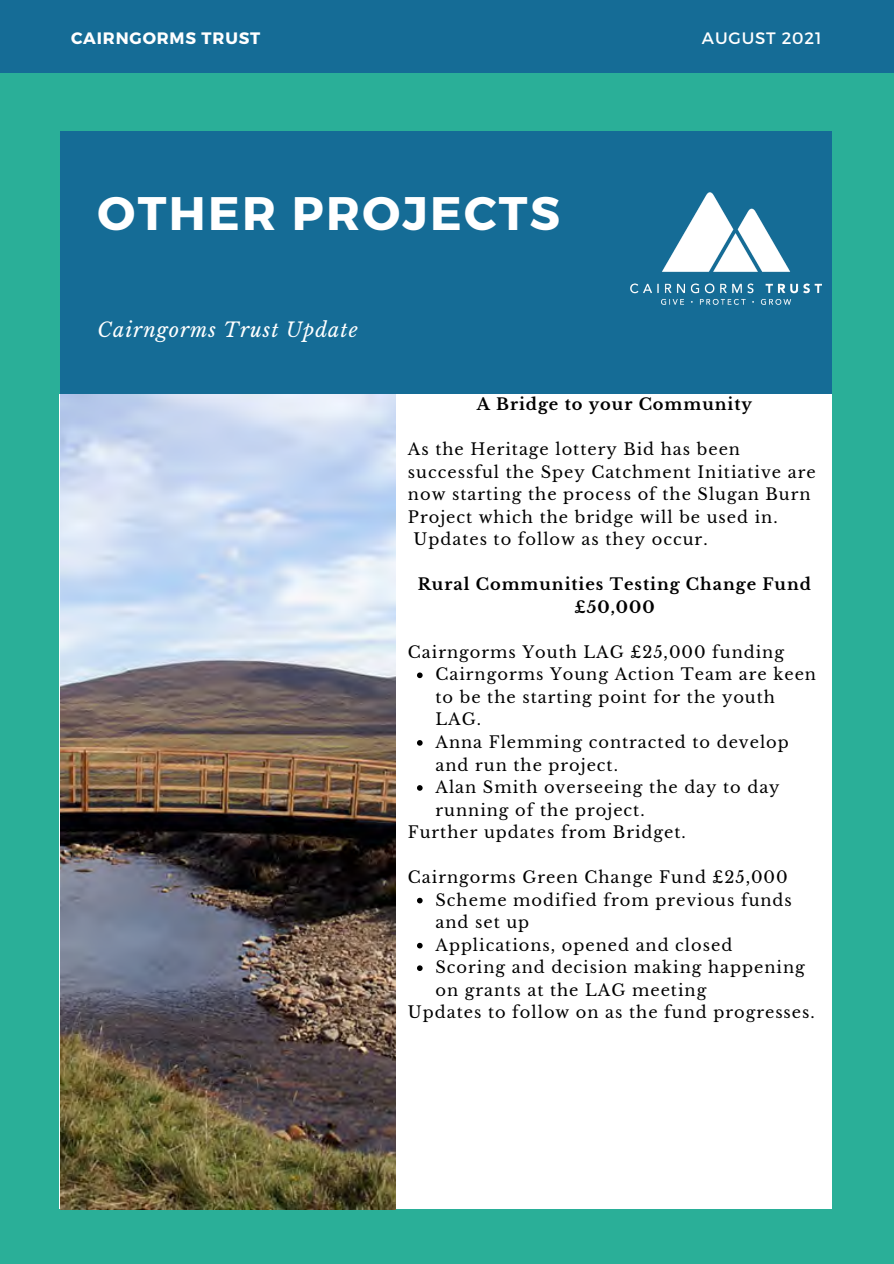
<style>
.page{position:relative;width:894px;height:1264px;background:#fff}
.page>*{position:absolute;margin:0;border:0;box-sizing:border-box;transform-origin:0 0}
.t1{font:700 46.95px "Montserrat";letter-spacing:.05em;color:#fff}
.t2{font:italic 19.8px "Libre Baskerville";letter-spacing:.05em;color:#fff}
.t3{font:700 16.5px "Montserrat";letter-spacing:.05em;color:#fff}
.t4{font:16.5px "Montserrat";letter-spacing:.05em;color:#fff}
.t5{font:16.2px/22.5px "Libre Baskerville";letter-spacing:.06em;color:#000}
.t6{font:700 16.2px/22.5px "Libre Baskerville";letter-spacing:.06em;color:#000;text-align:center}
</style>
<div class="page">
<div style="left:0;top:0;width:893px;height:1263px;background:#2aaf98"></div>
<div style="left:60px;top:132px;width:771px;height:262px;background:#156c96"></div>
<div style="left:60px;top:395px;width:771px;height:814px;background:#fff"></div>
<img style="left:60px;top:395px;width:336px;height:814px">
<div style="left:0;top:0;width:893px;height:72px;background:#156c96"></div>
<img style="left:630px;top:192px;width:191px;height:113px">
<svg style="left:417px;top:672px;width:5px;height:6px"></svg>
<svg style="left:417px;top:740px;width:5px;height:5px"></svg>
<svg style="left:417px;top:785px;width:5px;height:5px"></svg>
<svg style="left:417px;top:897px;width:5px;height:6px"></svg>
<svg style="left:417px;top:942px;width:5px;height:6px"></svg>
<svg style="left:417px;top:965px;width:5px;height:6px"></svg>
<p class="t3" style="left:71px;top:28px;width:191px">CAIRNGORMS TRUST</p>
<p class="t4" style="left:701px;top:27px;width:121px">AUGUST 2021</p>
<p class="t1" style="left:98px;top:183px;width:464px">OTHER PROJECTS</p>
<p class="t2" style="left:98px;top:318px;width:261px">Cairngorms Trust Update</p>
<p class="t6" style="left:476px;top:393px;width:277px">A Bridge to your Community</p>
<p class="t5" style="left:408px;top:438px;width:333px">As the Heritage lottery Bid has been</p>
<p class="t5" style="left:408px;top:460px;width:409px">successful the Spey Catchment Initiative are</p>
<p class="t5" style="left:408px;top:483px;width:404px">now starting the process of the Slugan Burn</p>
<p class="t5" style="left:408px;top:506px;width:371px">Project which the bridge will be used in.</p>
<p class="t5" style="left:413px;top:528px;width:295px">Updates to follow as they occur.</p>
<p class="t6" style="left:417px;top:573px;width:394px">Rural Communities Testing Change Fund £50,000</p>
<p class="t5" style="left:408px;top:641px;width:377px">Cairngorms Youth LAG £25,000 funding</p>
<p class="t5" style="left:435px;top:663px;width:382px">Cairngorms Young Action Team are keen to be the starting point for the youth<br>LAG.</p>
<p class="t5" style="left:435px;top:731px;width:355px">Anna Flemming contracted to develop and run the project.</p>
<p class="t5" style="left:435px;top:776px;width:345px">Alan Smith overseeing the day to day running of the project.</p>
<p class="t5" style="left:408px;top:821px;width:279px">Further updates from Bridget.</p>
<p class="t5" style="left:408px;top:866px;width:381px">Cairngorms Green Change Fund £25,000</p>
<p class="t5" style="left:435px;top:888px;width:358px">Scheme modified from previous funds and set up</p>
<p class="t5" style="left:435px;top:933px;width:298px">Applications, opened and closed</p>
<p class="t5" style="left:435px;top:956px;width:371px">Scoring and decision making happening on grants at the LAG meeting</p>
<p class="t5" style="left:408px;top:1001px;width:408px">Updates to follow on as the fund progresses.</p>
</div>
